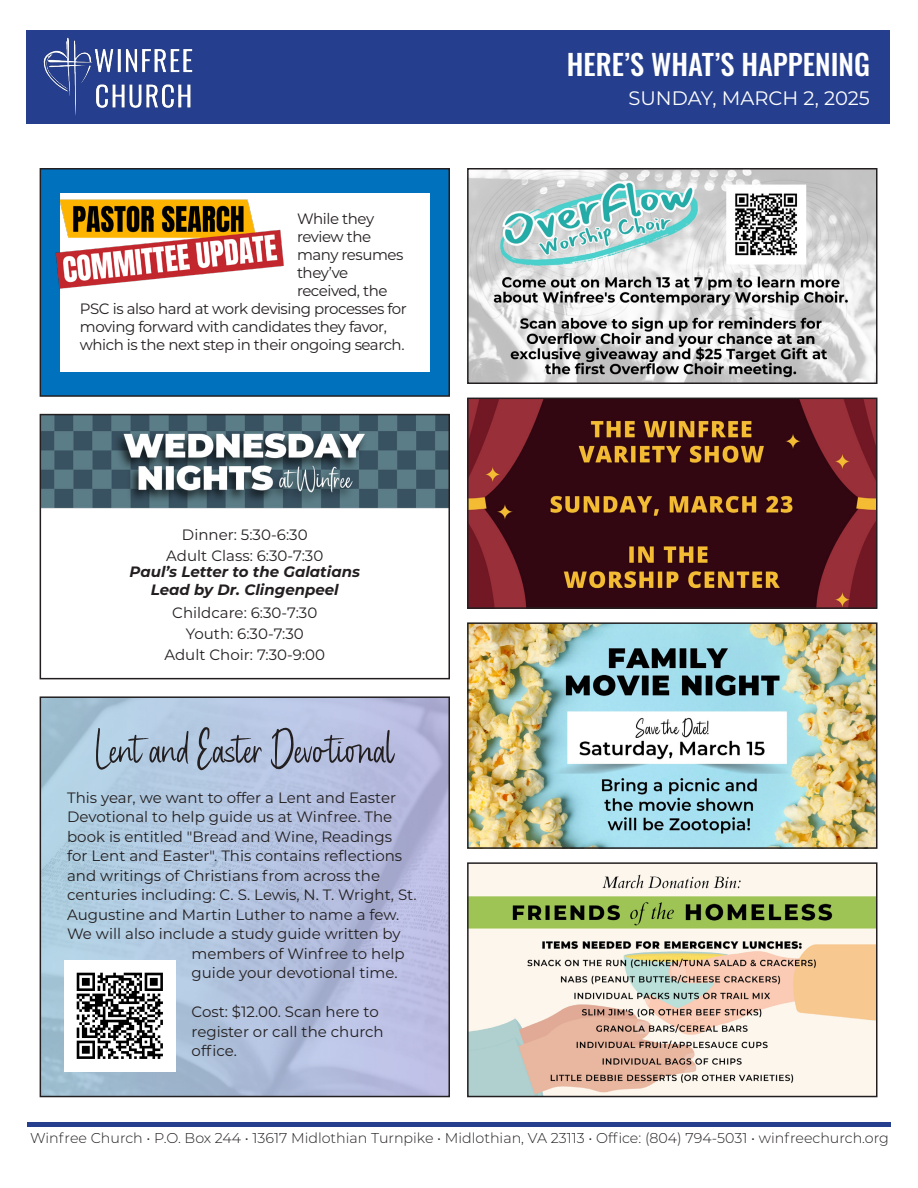
<style>
.page{position:relative;width:918px;height:1188px;background:#fff}
.page>*{position:absolute;margin:0;border:0;box-sizing:border-box;transform-origin:0 0}
.t1{font:51px "Haypearl";color:#231f20}
.t2{font:500 28.5px "Oswald";color:#fff}
.t3{font:19.5px "Montserrat";color:#fff}
.t4{font:15px/19.5px "Montserrat";color:#231f20}
.t5{font:15px "Montserrat";letter-spacing:-.03em;color:#231f20}
.t6{font:italic 700 15px "Montserrat";color:#231f20}
.t7{font:300 14.25px "Montserrat";color:#231f20}
</style>
<div class="page">
<div style="left:40px;top:169px;width:409px;height:227px;background:#0071bd"></div>
<div style="left:40px;top:168px;width:410px;height:229px;border:2px solid #231f20"></div>
<div style="left:60px;top:194px;width:369px;height:178px;background:#fff"></div>
<img style="left:55px;top:193px;width:241px;height:96px">
<hr style="left:27px;top:1122px;width:864px;height:4px;background:#253f8e">
<div style="left:26px;top:30px;width:863px;height:93px;background:#253f8e"></div>
<img style="left:43px;top:37px;width:150px;height:79px">
<img style="left:43px;top:417px;width:404px;height:92px">
<div style="left:40px;top:414px;width:410px;height:265px;border:2px solid #231f20"></div>
<img style="left:43px;top:699px;width:404px;height:395px">
<div style="left:40px;top:696px;width:410px;height:401px;border:2px solid #231f20"></div>
<img style="left:64px;top:960px;width:112px;height:112px">
<img style="left:470px;top:171px;width:405px;height:210px">
<div style="left:467px;top:168px;width:411px;height:216px;border:2px solid #231f20"></div>
<img style="left:470px;top:401px;width:405px;height:205px">
<div style="left:467px;top:398px;width:411px;height:211px;border:2px solid #231f20"></div>
<img style="left:470px;top:625px;width:405px;height:221px">
<div style="left:467px;top:622px;width:411px;height:227px;border:2px solid #231f20"></div>
<img style="left:470px;top:865px;width:405px;height:229px">
<div style="left:467px;top:862px;width:411px;height:235px;border:2px solid #231f20"></div>
<p class="t5" style="left:297px;top:208px;width:79px">While they</p>
<p class="t5" style="left:297px;top:226px;width:76px">review the</p>
<p class="t5" style="left:297px;top:244px;width:108px">many resumes</p>
<p class="t4" style="left:297px;top:262px;width:53px">they’ve</p>
<p class="t5" style="left:297px;top:280px;width:92px">received, the</p>
<p class="t5" style="left:80px;top:298px;width:329px">PSC is also hard at work devising processes for</p>
<p class="t5" style="left:80px;top:316px;width:309px">moving forward with candidates they favor,</p>
<p class="t5" style="left:80px;top:334px;width:326px">which is the next step in their ongoing search.</p>
<p class="t4" style="left:182px;top:524px;width:127px">Dinner: 5:30-6:30</p>
<p class="t4" style="left:166px;top:545px;width:158px">Adult Class: 6:30-7:30</p>
<p class="t6" style="left:130px;top:561px;width:232px">Paul’s Letter to the Galatians</p>
<p class="t6" style="left:151px;top:579px;width:190px">Lead by Dr. Clingenpeel</p>
<p class="t4" style="left:172px;top:602px;width:146px">Childcare: 6:30-7:30</p>
<p class="t4" style="left:186px;top:623px;width:119px">Youth: 6:30-7:30</p>
<p class="t4" style="left:164px;top:644px;width:162px">Adult Choir: 7:30-9:00</p>
<p class="t1" style="left:96px;top:719px;width:299px">Lent and Easter Devotional</p>
<p class="t4" style="left:67px;top:787px;width:330px">This year, we want to offer a Lent and Easter</p>
<p class="t4" style="left:67px;top:807px;width:327px">Devotional to help guide us at Winfree. The</p>
<p class="t4" style="left:67px;top:826px;width:326px">book is entitled "Bread and Wine, Readings</p>
<p class="t4" style="left:67px;top:846px;width:337px">for Lent and Easter". This contains reflections</p>
<p class="t4" style="left:67px;top:865px;width:314px">and writings of Christians from across the</p>
<p class="t4" style="left:67px;top:885px;width:351px">centuries including: C. S. Lewis, N. T. Wright, St.</p>
<p class="t4" style="left:67px;top:904px;width:334px">Augustine and Martin Luther to name a few.</p>
<p class="t4" style="left:67px;top:924px;width:335px">We will also include a study guide written by</p>
<p class="t4" style="left:192px;top:943px;width:215px">members of Winfree to help</p>
<p class="t4" style="left:192px;top:963px;width:208px">guide your devotional time.</p>
<p class="t4" style="left:192px;top:1002px;width:194px">Cost: $12.00. Scan here to register or call the church office.</p>
<p class="t2" style="left:567px;top:49px;width:305px">HERE’S WHAT’S HAPPENING</p>
<p class="t3" style="left:629px;top:84px;width:243px">SUNDAY, MARCH 2, 2025</p>
<p class="t7" style="left:30px;top:1129px;width:860px">Winfree Church • P.O. Box 244 • 13617 Midlothian Turnpike • Midlothian, VA 23113 • Office: (804) 794-5031 • winfreechurch.org</p>
</div>
